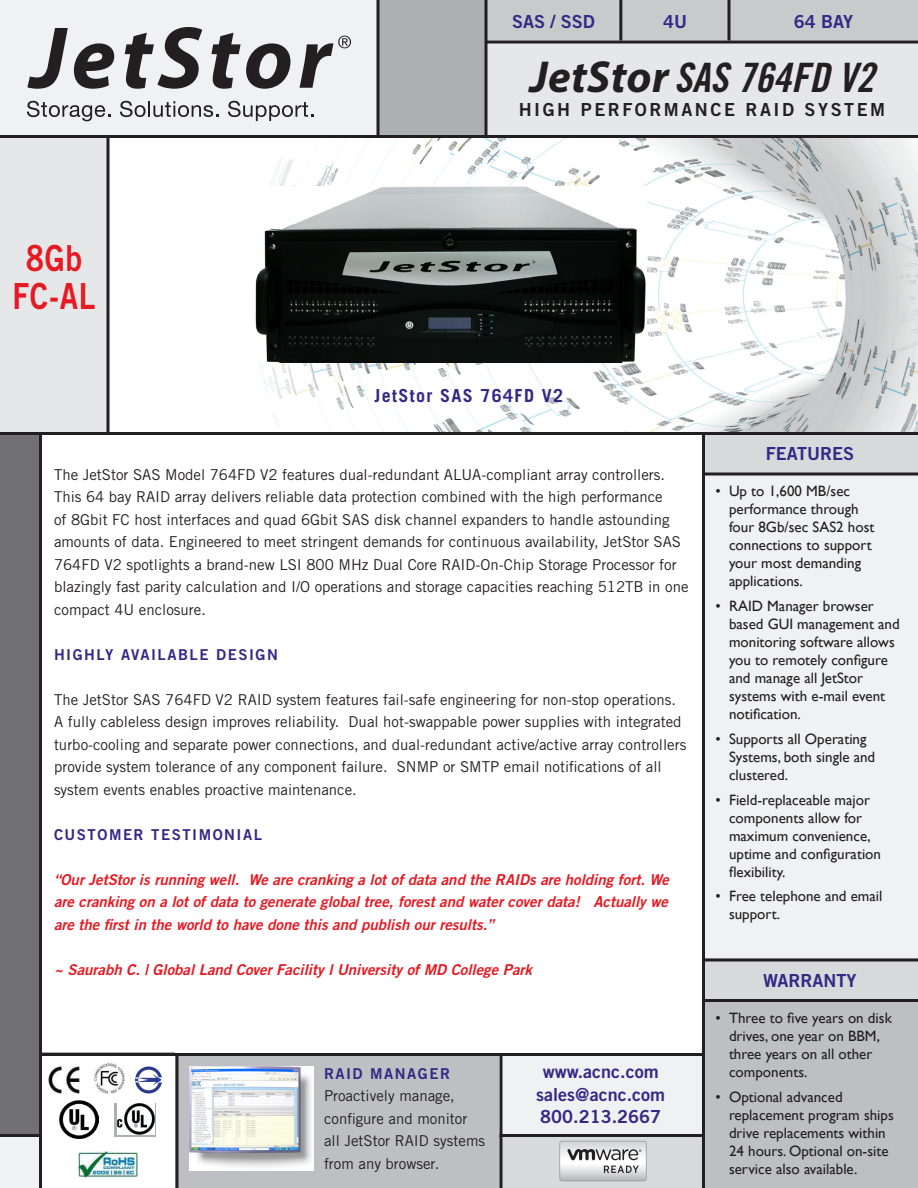
<style>
.page{position:relative;width:918px;height:1188px;background:#fff}
.page>*{position:absolute;margin:0;border:0;box-sizing:border-box;transform-origin:0 0}
.Jetstor_Title_Box{font:40.5px "Trade Gothic Bold Cond Twenty Obl";color:#231f20}
.Feature_Box{font:36px/37.5px "Trade Gothic Bold Two";letter-spacing:.025em;color:#e51a23;text-align:center;scale:.83 1}
.Category_Boxes{font:18px "Trade Gothic Bold Two";color:#332986}
.Jetstor_Title_Box-2{font:18px "Trade Gothic Bold Two";letter-spacing:.14em;color:#231f20}
.Category_Boxes-2{font:700 18px "Trade Gothic";letter-spacing:.075em;color:#332986}
.Copy{font:15px/22.5px "Trade Gothic";color:#231f20}
.Features{font:15px/18px "Gill Sans";color:#231f20}
.Copy-2{font:italic 15px/22.5px "Trade Gothic Bold Two";color:#e51a23;text-align:justify}
.Copy_Subtitles{font:15px "Trade Gothic Bold Two";letter-spacing:.1em;color:#332986}
.s1{font-family:"Myriad Pro";font-weight:700;font-style:italic;font-size:45px}
</style>
<div class="page">
<img style="left:260px;top:138px;width:658px;height:294px">
<div style="left:702px;top:472px;width:216px;height:486px;background:#f0f1f2"></div>
<div style="left:0;top:0;width:378px;height:135px;background:#f0f1f2"></div>
<div style="left:378px;top:0;width:108px;height:135px;background:#aeafb3"></div>
<div style="left:486px;top:0;width:432px;height:40px;background:#c9cacc"></div>
<div style="left:486px;top:40px;width:432px;height:95px;background:#e6e7e9"></div>
<div style="left:0;top:135px;width:108px;height:297px;background:#e6e7e9"></div>
<div style="left:702px;top:432px;width:216px;height:40px;background:#d8d9db"></div>
<div style="left:702px;top:958px;width:216px;height:41px;background:#d8d9db"></div>
<div style="left:500px;top:1134px;width:202px;height:54px;background:#d8d9db"></div>
<div style="left:176px;top:1053px;width:324px;height:135px;background:#bebfc2"></div>
<div style="left:0;top:432px;width:40px;height:702px;background:#717074"></div>
<div style="left:702px;top:999px;width:216px;height:189px;background:#bebfc2"></div>
<div style="left:500px;top:1053px;width:202px;height:81px;background:#f0f1f2"></div>
<div style="left:0;top:1134px;width:40px;height:54px;background:#f0f1f2"></div>
<hr style="left:0;top:1134px;width:40px;height:3px;background:#231f20">
<img style="left:60px;top:1100px;width:38px;height:39px">
<svg style="left:114px;top:1104px;width:42px;height:33px"></svg>
<img style="left:117px;top:1104px;width:38px;height:30px">
<hr style="left:0;top:135px;width:918px;height:3px;background:#231f20">
<hr style="left:0;top:432px;width:918px;height:3px;background:#231f20">
<svg style="left:376px;top:0;width:4px;height:135px"></svg>
<svg style="left:484px;top:0;width:4px;height:135px"></svg>
<svg style="left:486px;top:40px;width:432px;height:4px;background:#535051"></svg>
<hr style="left:728px;top:0;width:2px;height:40px;background:#231f20">
<hr style="left:619px;top:0;width:3px;height:40px;background:#231f20">
<svg style="left:106px;top:138px;width:4px;height:294px"></svg>
<hr style="left:40px;top:1053px;width:662px;height:3px;background:#231f20">
<hr style="left:176px;top:1053px;width:2px;height:135px;background:#231f20">
<hr style="left:500px;top:1053px;width:2px;height:135px;background:#231f20">
<hr style="left:702px;top:432px;width:3px;height:756px;background:#231f20">
<svg style="left:705px;top:472px;width:213px;height:4px"></svg>
<svg style="left:705px;top:958px;width:213px;height:4px"></svg>
<hr style="left:702px;top:999px;width:216px;height:3px;background:#231f20">
<hr style="left:39px;top:432px;width:3px;height:756px;background:#231f20">
<hr style="left:500px;top:1134px;width:202px;height:3px;background:#231f20">
<svg style="left:27px;top:28px;width:41px;height:61px"></svg>
<svg style="left:74px;top:43px;width:40px;height:46px"></svg>
<svg style="left:125px;top:27px;width:77px;height:62px"></svg>
<svg style="left:211px;top:33px;width:79px;height:56px"></svg>
<svg style="left:27px;top:101px;width:83px;height:20px"></svg>
<svg style="left:120px;top:101px;width:98px;height:16px"></svg>
<svg style="left:228px;top:101px;width:85px;height:20px"></svg>
<svg style="left:300px;top:36px;width:51px;height:52px"></svg>
<div style="left:559px;top:1141px;width:88px;height:40px;background:#b4b6b8;border-radius:3px"></div>
<svg style="left:560px;top:1142px;width:86px;height:39px;background:#c7c8c9"></svg>
<img style="left:189px;top:1066px;width:124px;height:105px">
<img style="left:49px;top:1066px;width:30px;height:27px">
<img style="left:95px;top:1063px;width:29px;height:30px">
<img style="left:78px;top:1151px;width:60px;height:27px">
<svg style="left:135px;top:1067px;width:27px;height:27px"></svg>
<img style="left:255px;top:187px;width:392px;height:175px">
<p class="Feature_Box" style="left:12px;top:239px;width:102px">8Gb<br>FC-AL</p>
<p class="Category_Boxes" style="left:512px;top:10px;width:84px">SAS / SSD</p>
<p class="Category_Boxes" style="left:663px;top:10px;width:25px">4U</p>
<p class="Category_Boxes" style="left:794px;top:10px;width:61px">64 BAY</p>
<p class="Jetstor_Title_Box" style="left:530px;top:53px;width:346px"><span class="s1">JetStor</span> SAS 764FD V2</p>
<p class="Jetstor_Title_Box-2" style="left:519px;top:99px;width:368px">HIGH PERFORMANCE RAID SYSTEM</p>
<p class="Category_Boxes-2" style="left:374px;top:384px;width:190px">JetStor SAS 764FD V2</p>
<p class="Category_Boxes" style="left:766px;top:442px;width:90px">FEATURES</p>
<p class="Copy" style="left:54px;top:463px;width:636px">The JetStor SAS Model 764FD V2 features dual-redundant ALUA-compliant array controllers.<br>This 64 bay RAID array delivers reliable data protection combined with the high performance<br>of 8Gbit FC host interfaces and quad 6Gbit SAS disk channel expanders to handle astounding amounts of data. Engineered to meet stringent demands for continuous availability, JetStor SAS 764FD V2 spotlights a brand-new LSI 800 MHz Dual Core RAID-On-Chip Storage Processor for blazingly fast parity calculation and I/O operations and storage capacities reaching 512TB in one compact 4U enclosure.</p>
<p class="Copy_Subtitles" style="left:54px;top:645px;width:225px">HIGHLY AVAILABLE DESIGN</p>
<p class="Copy" style="left:54px;top:688px;width:634px">The JetStor SAS 764FD V2 RAID system features fail-safe engineering for non-stop operations.<br>A fully cableless design improves reliability. Dual hot-swappable power supplies with integrated turbo-cooling and separate power connections, and dual-redundant active/active array controllers provide system tolerance of any component failure. SNMP or SMTP email notifications of all system events enables proactive maintenance.</p>
<p class="Copy_Subtitles" style="left:54px;top:825px;width:210px">CUSTOMER TESTIMONIAL</p>
<p class="Copy-2" style="left:54px;top:868px;width:616px">“Our JetStor is running well. We are cranking a lot of data and the RAIDs are holding fort. We are cranking on a lot of data to generate global tree, forest and water cover data! Actually we are the first in the world to have done this and publish our results.”</p>
<p class="Copy-2" style="left:54px;top:958px;width:480px">~ Saurabh C. | Global Land Cover Facility l University of MD College Park</p>
<p class="Copy_Subtitles" style="left:324px;top:1064px;width:128px">RAID MANAGER</p>
<p class="Copy" style="left:324px;top:1084px;width:163px">Proactively manage, configure and monitor all JetStor RAID systems from any browser.</p>
<p class="Category_Boxes" style="left:543px;top:1061px;width:118px">www.acnc.com</p>
<p class="Category_Boxes" style="left:536px;top:1083px;width:130px">sales@acnc.com</p>
<p class="Category_Boxes" style="left:540px;top:1106px;width:122px">800.213.2667</p>
<p class="Features" style="left:729px;top:483px;width:147px;text-indent:-14px">• Up to 1,600 MB/sec performance through four 8Gb/sec SAS2 host connections to support your most demanding applications.</p>
<p class="Features" style="left:729px;top:597px;width:172px;text-indent:-14px">• RAID Manager browser based GUI management and monitoring software allows you to remotely configure and manage all JetStor systems with e-mail event notification.</p>
<p class="Features" style="left:729px;top:730px;width:148px;text-indent:-14px">• Supports all Operating<br>Systems, both single and clustered.</p>
<p class="Features" style="left:729px;top:791px;width:154px;text-indent:-14px">• Field-replaceable major components allow for maximum convenience, uptime and configuration flexibility.</p>
<p class="Features" style="left:729px;top:888px;width:155px;text-indent:-14px">• Free telephone and email support.</p>
<p class="Category_Boxes" style="left:763px;top:969px;width:95px">WARRANTY</p>
<p class="Features" style="left:729px;top:1009px;width:164px;text-indent:-14px">• Three to five years on disk drives, one year on BBM, three years on all other components.</p>
<p class="Features" style="left:729px;top:1088px;width:166px;text-indent:-14px">• Optional advanced replacement program ships drive replacements within<br>24 hours. Optional on-site service also available.</p>
</div>
